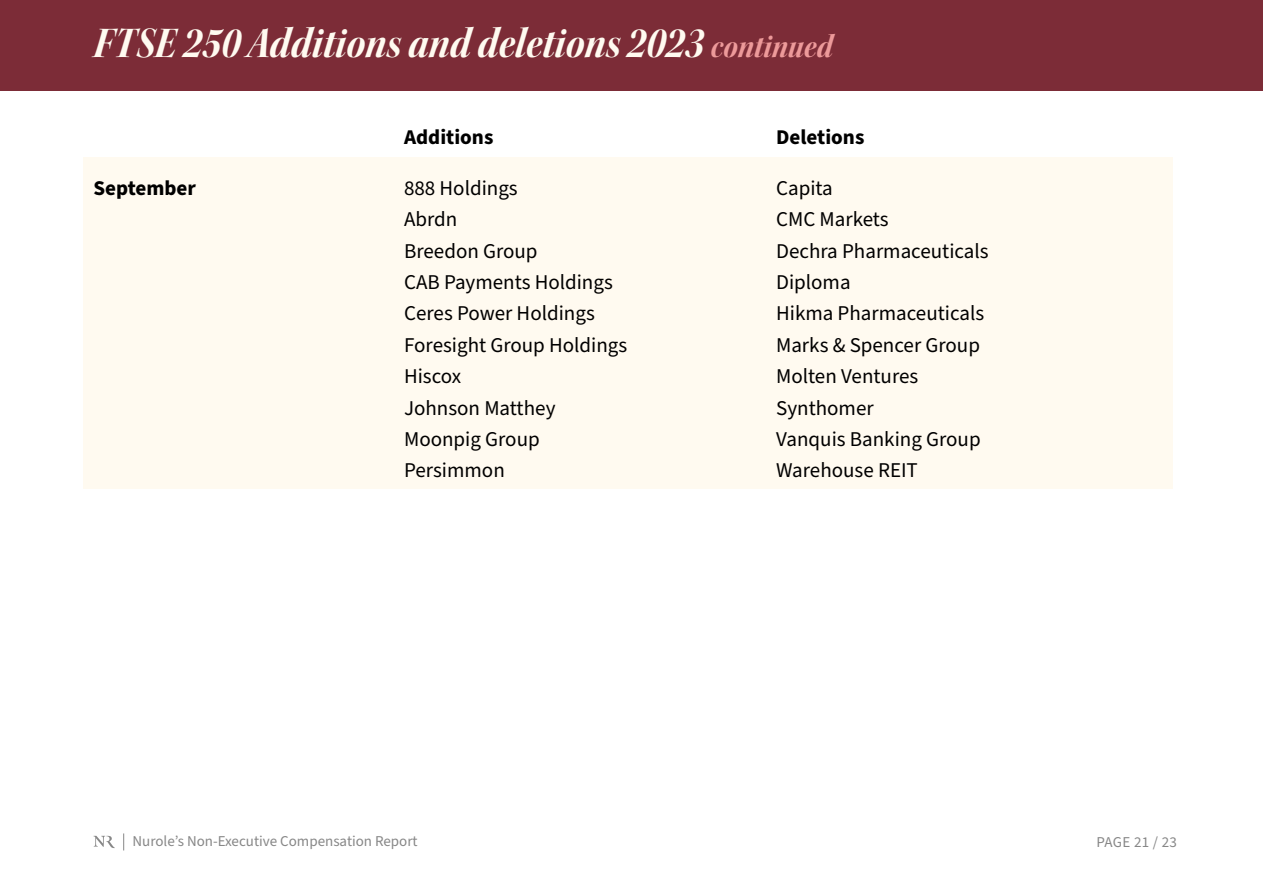
<style>
.page{position:relative;width:1263px;height:893px;background:#fff}
.page>*{position:absolute;margin:0;border:0;box-sizing:border-box;transform-origin:0 0}
.t1{font:45px "Kepler Std Bold Scn It Disp";color:#fffaf0}
.t2{font:21px/31.3px "Source Sans Pro";color:#000}
.t3{font:700 21px "Source Sans Pro";color:#000}
.t4{font:15px "Source Sans Pro";color:#878787}
.s1{font-size:34.5px;color:#ed9a9a}
</style>
<div class="page">
<div style="left:83px;top:157px;width:1090px;height:332px;background:#fffaf0"></div>
<div style="left:0;top:0;width:1263px;height:90px;background:#7c2c37"></div>
<svg style="left:94px;top:836px;width:21px;height:12px"></svg>
<svg style="left:123px;top:833px;width:1px;height:17px"></svg>
<h1 class="t1" style="left:94px;top:18px;width:741px">FTSE 250 Additions and deletions 2023 <span class="s1">continued</span></h1>
<p class="t3" style="left:404px;top:123px;width:91px">Additions</p>
<p class="t3" style="left:776px;top:123px;width:90px">Deletions</p>
<p class="t3" style="left:94px;top:174px;width:104px">September</p>
<p class="t2" style="left:404px;top:173px;width:115px">888 Holdings</p>
<p class="t2" style="left:776px;top:173px;width:58px">Capita</p>
<p class="t2" style="left:404px;top:204px;width:55px">Abrdn</p>
<p class="t2" style="left:776px;top:204px;width:114px">CMC Markets</p>
<p class="t2" style="left:404px;top:236px;width:210px">Breedon Group<br>CAB Payments Holdings<br>Ceres Power Holdings</p>
<p class="t2" style="left:776px;top:236px;width:214px">Dechra Pharmaceuticals<br>Diploma<br>Hikma Pharmaceuticals</p>
<p class="t2" style="left:404px;top:330px;width:225px">Foresight Group Holdings</p>
<p class="t2" style="left:776px;top:330px;width:205px">Marks &amp; Spencer Group</p>
<p class="t2" style="left:404px;top:361px;width:59px">Hiscox</p>
<p class="t2" style="left:776px;top:361px;width:144px">Molten Ventures<br>Synthomer</p>
<p class="t2" style="left:404px;top:424px;width:137px">Moonpig Group</p>
<p class="t2" style="left:404px;top:392px;width:153px">Johnson Matthey</p>
<p class="t2" style="left:776px;top:424px;width:206px">Vanquis Banking Group</p>
<p class="t2" style="left:404px;top:455px;width:102px">Persimmon</p>
<p class="t2" style="left:776px;top:455px;width:143px">Warehouse REIT</p>
<p class="t4" style="left:133px;top:831px;width:287px">Nuroleʼs Non-Executive Compensation Report</p>
<p class="t4" style="left:1096px;top:832px;width:82px">PAGE 21 / 23</p>
</div>
